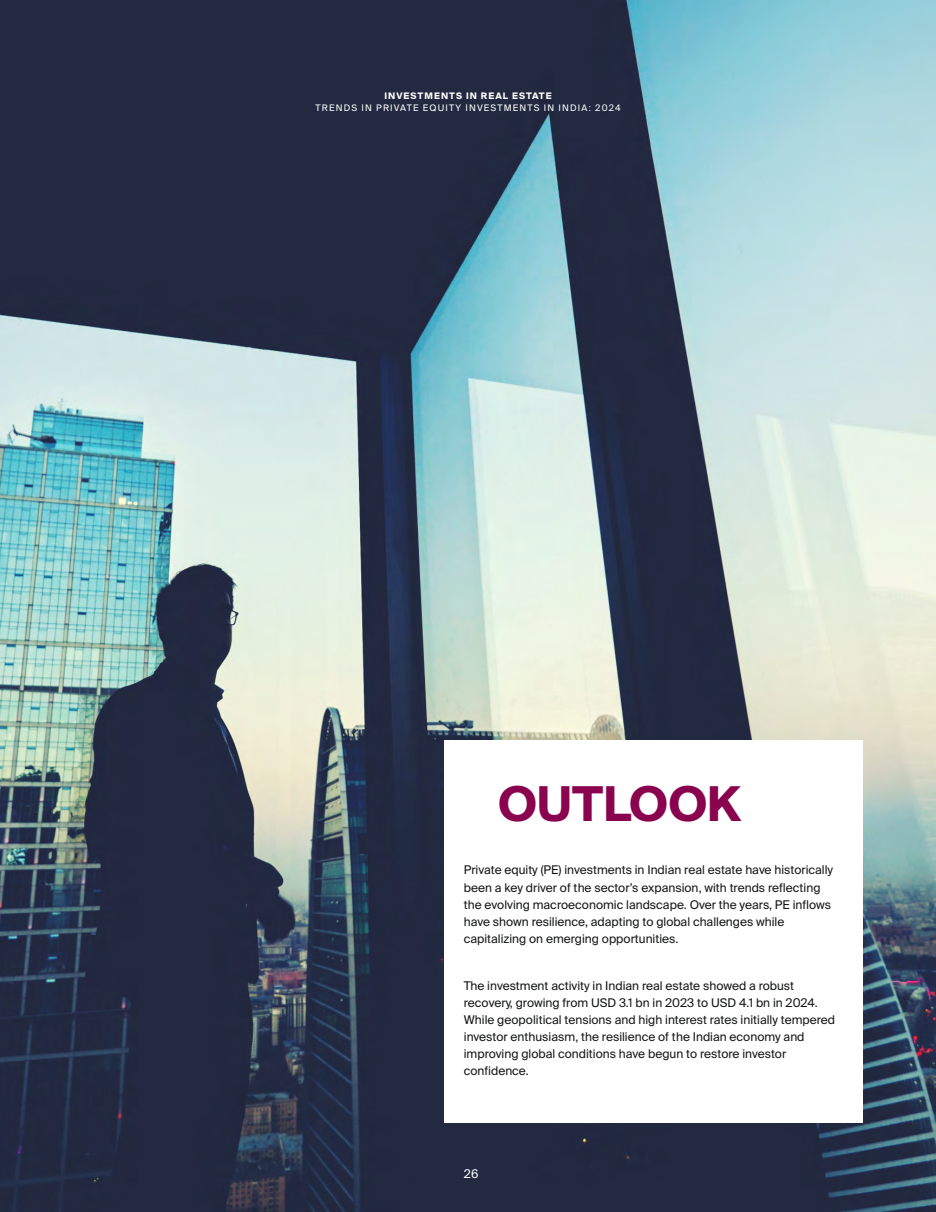
<style>
.page{position:relative;width:936px;height:1212px;background:#fff}
.page>*{position:absolute;margin:0;border:0;box-sizing:border-box;transform-origin:0 0}
.t1{font:700 48px "Suisse Intl";color:#89034f}
.t2{font:12px/17.1px "Suisse Intl";color:#151616}
.t3{font:12px "Suisse Intl";color:#fff}
.t4{font:9px "Suisse Intl";letter-spacing:.13em;color:#fff}
.t5{font:700 9px "Suisse Intl";letter-spacing:.115em;color:#fff}
</style>
<div class="page">
<img style="left:0;top:0;width:935px;height:1212px">
<div style="left:444px;top:740px;width:418px;height:382px;background:#fff"></div>
<p class="t5" style="left:384px;top:92px;width:169px">INVESTMENTS IN REAL ESTATE</p>
<p class="t4" style="left:315px;top:104px;width:306px">TRENDS IN PRIVATE EQUITY INVESTMENTS IN INDIA: 2024</p>
<h1 class="t1" style="left:498px;top:784px;width:244px">OUTLOOK</h1>
<p class="t2" style="left:464px;top:863px;width:371px">Private equity (PE) investments in Indian real estate have historically been a key driver of the sector’s expansion, with trends reflecting the evolving macroeconomic landscape. Over the years, PE inflows have shown resilience, adapting to global challenges while capitalizing on emerging opportunities.</p>
<p class="t2" style="left:464px;top:978px;width:373px">The investment activity in Indian real estate showed a robust recovery, growing from USD 3.1 bn in 2023 to USD 4.1 bn in 2024.<br>While geopolitical tensions and high interest rates initially tempered investor enthusiasm, the resilience of the Indian economy and improving global conditions have begun to restore investor confidence.</p>
<p class="t3" style="left:464px;top:1169px;width:16px">26</p>
</div>
